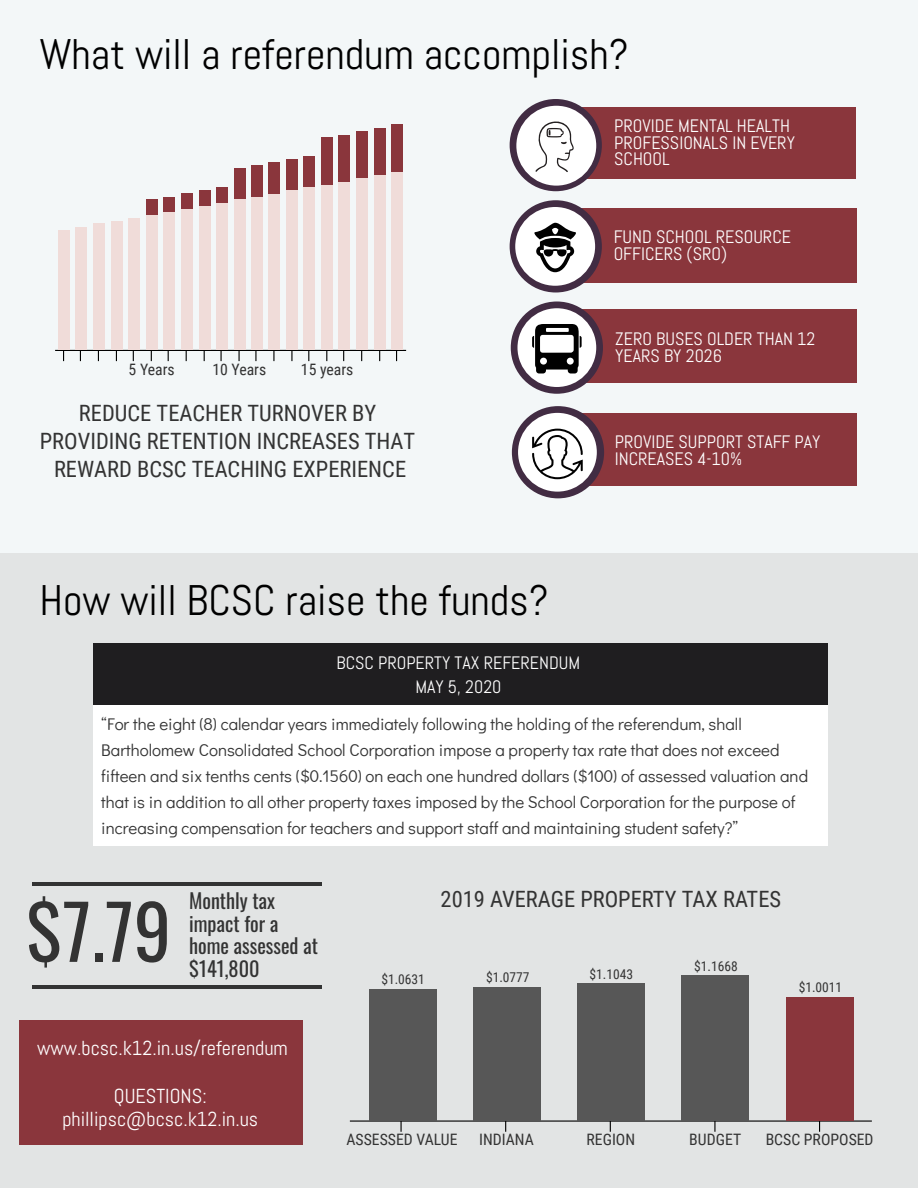
<style>
.page{position:relative;width:918px;height:1188px;background:#f3f7f8}
.page>*{position:absolute;margin:0;border:0;box-sizing:border-box;transform-origin:0 0}
.t1{font:74.25px "Oswald";color:#333}
.t2{font:42.75px "Abel";color:#000}
.t3{font:22.5px/28.2px "Roboto Condensed";color:#333;text-align:center}
.t4{font:20.25px/23.7px "Abel";color:#fff;text-align:center}
.t5{font:20.25px/22.5px "Oswald";color:#333}
.t6{font:18px/16.8px "Abel";color:#fff}
.t7{font:16.8px/25.8px "Didact Gothic";color:#333}
.t8{font:15.75px "Roboto Condensed";color:#333}
.t9{font:13.5px "Roboto Condensed";color:#333}
</style>
<div class="page">
<div style="left:0;top:553px;width:918px;height:635px;background:#e2e4e4"></div>
<div style="left:569px;top:107px;width:287px;height:72px;background:#8a363c"></div>
<div style="left:510px;top:99px;width:92px;height:92px;background:#422c43;border-radius:50%"></div>
<div style="left:516px;top:106px;width:80px;height:80px;background:#fff;border-radius:50%"></div>
<svg style="left:536px;top:122px;width:38px;height:50px"></svg>
<div style="left:570px;top:208px;width:287px;height:74px;background:#8a363c"></div>
<div style="left:510px;top:200px;width:92px;height:92px;background:#422c43;border-radius:50%"></div>
<div style="left:515px;top:207px;width:80px;height:79px;background:#fff;border-radius:50%"></div>
<svg style="left:534px;top:223px;width:42px;height:49px"></svg>
<div style="left:570px;top:309px;width:287px;height:73px;background:#8a363c"></div>
<div style="left:511px;top:301px;width:92px;height:93px;background:#422c43;border-radius:50%"></div>
<div style="left:518px;top:308px;width:78px;height:79px;background:#fff;border-radius:50%"></div>
<svg style="left:532px;top:324px;width:50px;height:50px"></svg>
<div style="left:572px;top:414px;width:285px;height:72px;background:#8a363c"></div>
<div style="left:512px;top:406px;width:92px;height:92px;background:#422c43;border-radius:50%"></div>
<div style="left:518px;top:413px;width:79px;height:79px;background:#fff;border-radius:50%"></div>
<svg style="left:532px;top:429px;width:51px;height:50px"></svg>
<svg style="left:714px;top:1122px;width:2px;height:10px"></svg>
<hr style="left:350px;top:1120px;width:522px;height:2px;background:#000">
<div style="left:369px;top:989px;width:68px;height:131px;background:#575757"></div>
<div style="left:474px;top:987px;width:67px;height:133px;background:#575757"></div>
<div style="left:577px;top:983px;width:68px;height:137px;background:#575757"></div>
<div style="left:682px;top:975px;width:67px;height:145px;background:#575757"></div>
<div style="left:786px;top:997px;width:68px;height:123px;background:#8a363c"></div>
<div style="left:93px;top:705px;width:735px;height:141px;background:#fff"></div>
<div style="left:93px;top:643px;width:735px;height:62px;background:#1f1e20"></div>
<div style="left:19px;top:1020px;width:284px;height:125px;background:#8a363c"></div>
<hr style="left:33px;top:882px;width:289px;height:4px;background:#333">
<hr style="left:33px;top:986px;width:289px;height:3px;background:#333">
<svg style="left:255px;top:351px;width:2px;height:10px"></svg>
<svg style="left:273px;top:351px;width:2px;height:10px"></svg>
<svg style="left:291px;top:351px;width:2px;height:10px"></svg>
<hr style="left:55px;top:350px;width:351px;height:1px;background:#000">
<div style="left:59px;top:231px;width:11px;height:119px;background:#f0dcd9"></div>
<div style="left:75px;top:227px;width:12px;height:123px;background:#f0dcd9"></div>
<div style="left:93px;top:224px;width:12px;height:126px;background:#f0dcd9"></div>
<div style="left:111px;top:222px;width:12px;height:128px;background:#f0dcd9"></div>
<div style="left:128px;top:218px;width:12px;height:132px;background:#f0dcd9"></div>
<div style="left:146px;top:215px;width:12px;height:135px;background:#f0dcd9"></div>
<div style="left:163px;top:211px;width:11px;height:139px;background:#f0dcd9"></div>
<div style="left:181px;top:209px;width:11px;height:141px;background:#f0dcd9"></div>
<div style="left:199px;top:206px;width:11px;height:144px;background:#f0dcd9"></div>
<div style="left:216px;top:202px;width:11px;height:148px;background:#f0dcd9"></div>
<div style="left:234px;top:199px;width:11px;height:151px;background:#f0dcd9"></div>
<div style="left:251px;top:197px;width:11px;height:153px;background:#f0dcd9"></div>
<div style="left:269px;top:193px;width:11px;height:157px;background:#f0dcd9"></div>
<div style="left:287px;top:190px;width:11px;height:160px;background:#f0dcd9"></div>
<div style="left:304px;top:187px;width:11px;height:163px;background:#f0dcd9"></div>
<div style="left:322px;top:184px;width:11px;height:166px;background:#f0dcd9"></div>
<div style="left:339px;top:181px;width:11px;height:169px;background:#f0dcd9"></div>
<div style="left:357px;top:178px;width:11px;height:172px;background:#f0dcd9"></div>
<div style="left:375px;top:174px;width:11px;height:176px;background:#f0dcd9"></div>
<div style="left:392px;top:172px;width:11px;height:178px;background:#f0dcd9"></div>
<div style="left:146px;top:199px;width:12px;height:16px;background:#8a363c"></div>
<div style="left:163px;top:197px;width:11px;height:14px;background:#8a363c"></div>
<div style="left:181px;top:193px;width:11px;height:16px;background:#8a363c"></div>
<div style="left:199px;top:190px;width:11px;height:16px;background:#8a363c"></div>
<div style="left:216px;top:187px;width:11px;height:15px;background:#8a363c"></div>
<div style="left:234px;top:169px;width:11px;height:30px;background:#8a363c"></div>
<div style="left:251px;top:165px;width:11px;height:32px;background:#8a363c"></div>
<div style="left:269px;top:162px;width:11px;height:31px;background:#8a363c"></div>
<div style="left:287px;top:160px;width:11px;height:30px;background:#8a363c"></div>
<div style="left:304px;top:156px;width:11px;height:31px;background:#8a363c"></div>
<div style="left:322px;top:137px;width:11px;height:47px;background:#8a363c"></div>
<div style="left:339px;top:135px;width:11px;height:46px;background:#8a363c"></div>
<div style="left:357px;top:132px;width:11px;height:46px;background:#8a363c"></div>
<div style="left:375px;top:128px;width:11px;height:46px;background:#8a363c"></div>
<div style="left:392px;top:125px;width:11px;height:47px;background:#8a363c"></div>
<h2 class="t2" style="left:39px;top:27px;width:591px">What will a referendum accomplish?</h2>
<p class="t6" style="left:614px;top:117px;width:182px">PROVIDE MENTAL HEALTH<br>PROFESSIONALS IN EVERY<br>SCHOOL</p>
<p class="t8" style="left:129px;top:358px;width:48px">5 Years</p>
<p class="t8" style="left:212px;top:358px;width:55px">10 Years</p>
<p class="t8" style="left:301px;top:358px;width:54px">15 years</p>
<h3 class="t3" style="left:40px;top:398px;width:377px">REDUCE TEACHER TURNOVER BY<br>PROVIDING RETENTION INCREASES THAT<br>REWARD BCSC TEACHING EXPERIENCE</h3>
<h2 class="t2" style="left:39px;top:574px;width:511px">How will BCSC raise the funds?</h2>
<p class="t6" style="left:614px;top:228px;width:179px">FUND SCHOOL RESOURCE<br>OFFICERS (SRO)</p>
<p class="t6" style="left:615px;top:331px;width:202px">ZERO BUSES OLDER THAN 12<br>YEARS BY 2026</p>
<p class="t6" style="left:615px;top:433px;width:207px">PROVIDE SUPPORT STAFF PAY<br>INCREASES 4-10%</p>
<p class="t6" style="left:337px;top:651px;width:245px;line-height:23.7px;text-align:center">BCSC PROPERTY TAX REFERENDUM<br>MAY 5, 2020</p>
<p class="t7" style="left:101px;top:710px;width:708px">“For the eight (8) calendar years immediately following the holding of the referendum, shall Bartholomew Consolidated School Corporation impose a property tax rate that does not exceed fifteen and six tenths cents ($0.1560) on each one hundred dollars ($100) of assessed valuation and that is in addition to all other property taxes imposed by the School Corporation for the purpose of increasing compensation for teachers and support staff and maintaining student safety?”</p>
<h1 class="t1" style="left:26px;top:866px;width:147px">$7.79</h1>
<p class="t5" style="left:189px;top:888px;width:130px">Monthly tax impact for a home assessed at $141,800</p>
<p class="t4" style="left:37px;top:1036px;width:252px">www.bcsc.k12.in.us/referendum</p>
<p class="t4" style="left:62px;top:1084px;width:197px">QUESTIONS: phillipsc@bcsc.k12.in.us</p>
<h3 class="t3" style="left:441px;top:884px;width:342px">2019 AVERAGE PROPERTY TAX RATES</h3>
<p class="t9" style="left:381px;top:970px;width:45px">$1.0631</p>
<p class="t9" style="left:486px;top:968px;width:45px">$1.0777</p>
<p class="t9" style="left:590px;top:964px;width:45px">$1.1043</p>
<p class="t9" style="left:694px;top:957px;width:45px">$1.1668</p>
<p class="t9" style="left:799px;top:978px;width:45px">$1.0011</p>
<p class="t8" style="left:347px;top:1129px;width:113px">ASSESSED VALUE</p>
<p class="t8" style="left:479px;top:1129px;width:56px">INDIANA</p>
<p class="t8" style="left:587px;top:1129px;width:50px">REGION</p>
<p class="t8" style="left:689px;top:1129px;width:53px">BUDGET</p>
<p class="t8" style="left:766px;top:1129px;width:109px">BCSC PROPOSED</p>
</div>
